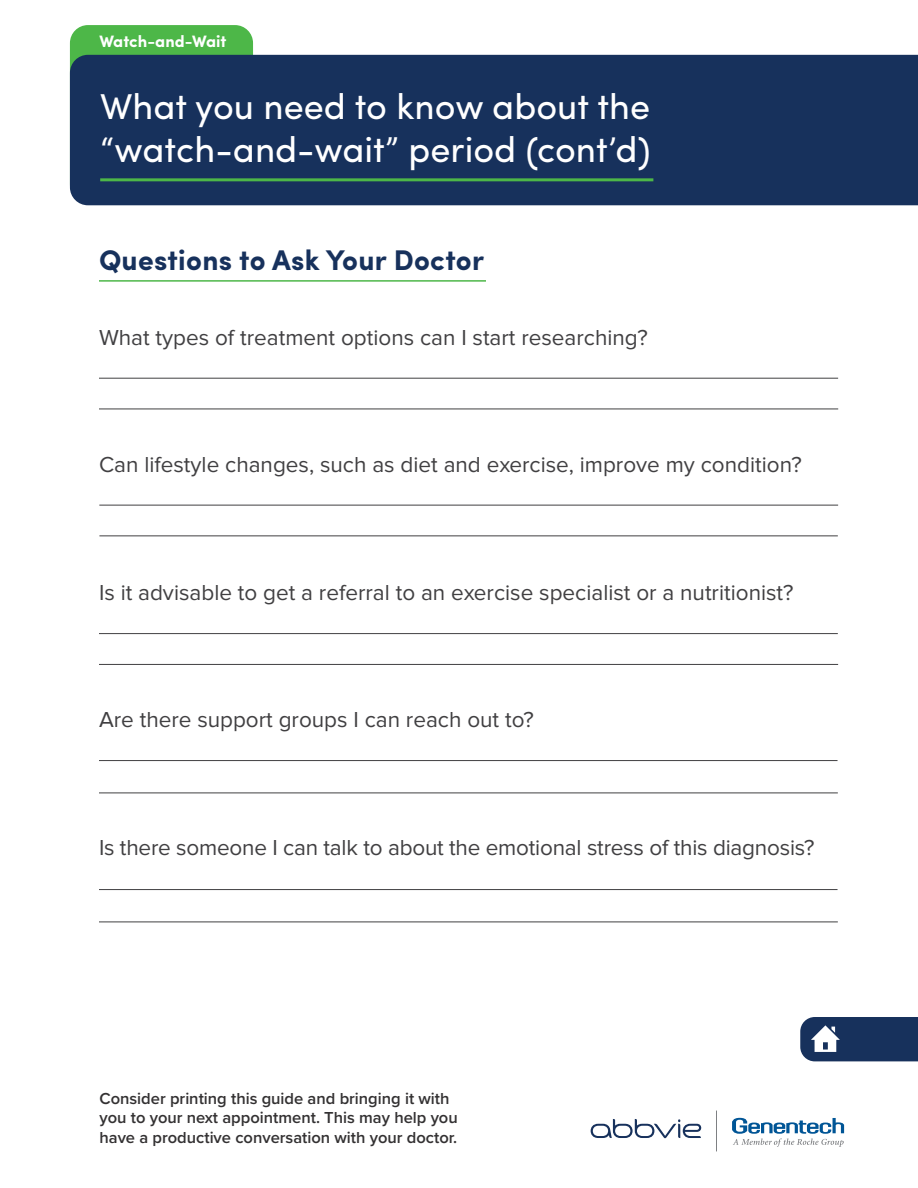
<style>
.page{position:relative;width:918px;height:1188px;background:#fff}
.page>*{position:absolute;margin:0;border:0;box-sizing:border-box;transform-origin:0 0}
.t1{font:36px/43.2px "Sofia Pro";color:#fff}
.t2{font:700 28.5px "Sofia Pro";letter-spacing:.01em;color:#17315c}
.t3{font:22.5px "Proxima Nova";color:#414042}
.t4{font:600 16.5px/19.8px "Proxima Nova";color:#333132}
.t5{font:700 16.5px "Sofia Pro";color:#fff}
</style>
<div class="page">
<div style="left:70px;top:25px;width:183px;height:177px;background:#4db748;border-radius:18px"></div>
<div style="left:70px;top:55px;width:848px;height:150px;background:#17315c"></div>
<hr style="left:100px;top:178px;width:553px;height:3px;background:#4db748">
<hr style="left:99px;top:280px;width:387px;height:2px;background:#4db748">
<hr style="left:99px;top:378px;width:739px;height:1px;background:#414042">
<hr style="left:99px;top:505px;width:739px;height:1px;background:#414042">
<hr style="left:99px;top:409px;width:739px;height:1px;background:#414042">
<hr style="left:99px;top:536px;width:739px;height:1px;background:#414042">
<hr style="left:99px;top:633px;width:739px;height:1px;background:#414042">
<hr style="left:99px;top:760px;width:739px;height:1px;background:#414042">
<hr style="left:99px;top:889px;width:739px;height:1px;background:#414042">
<hr style="left:99px;top:664px;width:739px;height:1px;background:#414042">
<hr style="left:99px;top:793px;width:739px;height:1px;background:#414042">
<hr style="left:99px;top:922px;width:739px;height:1px;background:#414042">
<svg style="left:800px;top:1017px;width:118px;height:44px"></svg>
<svg style="left:591px;top:1119px;width:110px;height:19px"></svg>
<hr style="left:716px;top:1111px;width:1px;height:40px;background:#7e8083">
<svg style="left:732px;top:1118px;width:112px;height:29px"></svg>
<p class="t5" style="left:99px;top:29px;width:129px">Watch-and-Wait</p>
<h1 class="t1" style="left:100px;top:82px;width:552px">What you need to know about the “watch-and-wait” period (cont’d)</h1>
<p class="t2" style="left:99px;top:238px;width:387px">Questions to Ask Your Doctor</p>
<p class="t3" style="left:99px;top:324px;width:550px">What types of treatment options can I start researching?</p>
<p class="t3" style="left:99px;top:452px;width:704px">Can lifestyle changes, such as diet and exercise, improve my condition?</p>
<p class="t3" style="left:99px;top:579px;width:696px">Is it advisable to get a referral to an exercise specialist or a nutritionist?</p>
<p class="t3" style="left:99px;top:707px;width:436px">Are there support groups I can reach out to?</p>
<p class="t3" style="left:99px;top:835px;width:717px">Is there someone I can talk to about the emotional stress of this diagnosis?</p>
<p class="t4" style="left:99px;top:1088px;width:360px">Consider printing this guide and bringing it with you to your next appointment. This may help you have a productive conversation with your doctor.</p>
</div>
